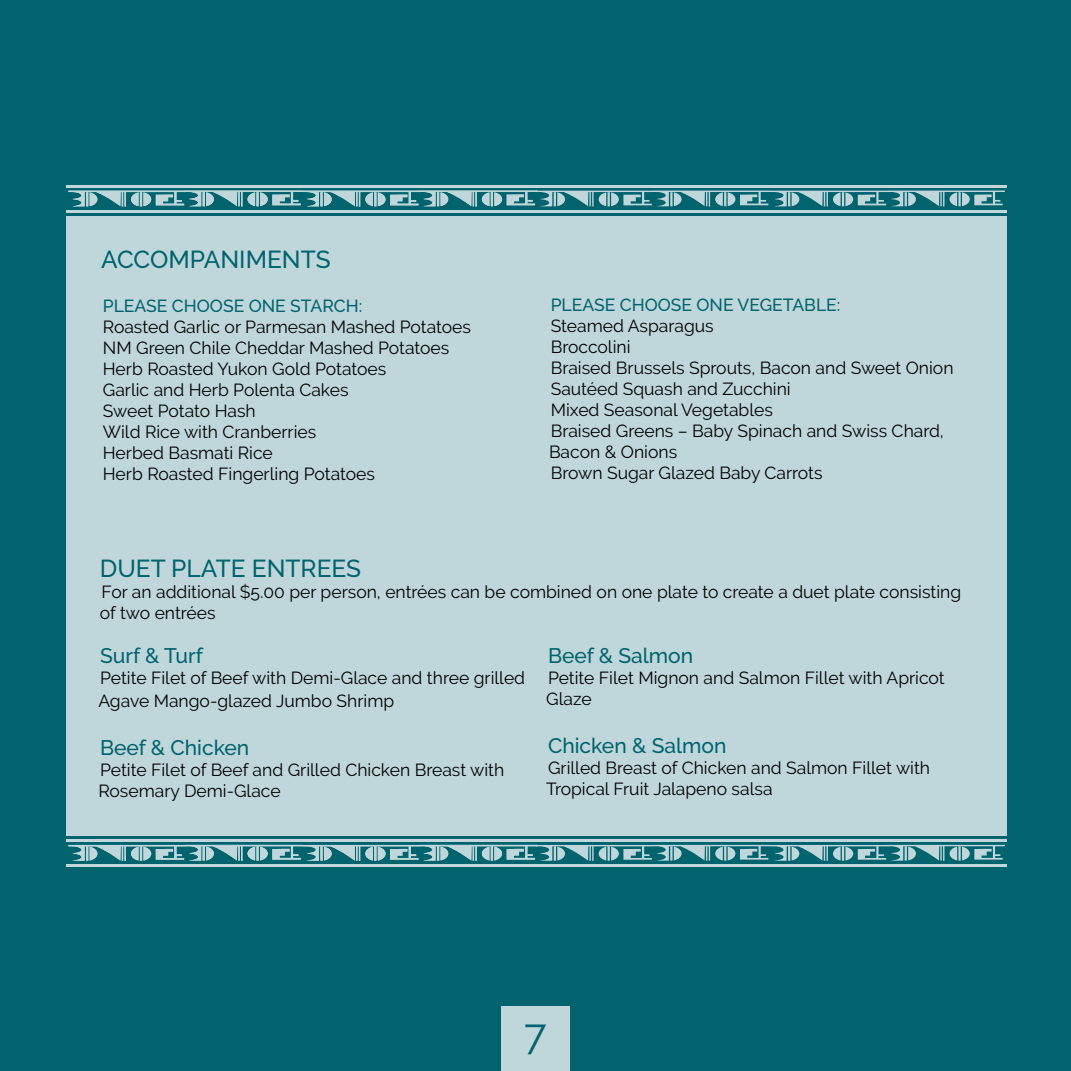
<style>
.page{position:relative;width:1071px;height:1071px;background:#00636e}
.page>*{position:absolute;margin:0;border:0;box-sizing:border-box;transform-origin:0 0}
.t1{font:42px "Raleway";color:#00636e}
.t2{font:500 24.5px "Raleway";color:#00636e}
.t3{font:500 21px "Raleway";color:#00636e}
.t4{font:17.5px/21px "Raleway";color:#000}
.t5{font:500 17.5px "Raleway";color:#00636e}
</style>
<div class="page">
<div style="left:66px;top:217px;width:941px;height:619px;background:#bfd7da"></div>
<hr style="left:66px;top:185px;width:941px;height:2px;background:#fff">
<hr style="left:66px;top:210px;width:941px;height:2px;background:#fff">
<svg style="left:68px;top:191px;width:937px;height:16px"></svg>
<hr style="left:66px;top:839px;width:941px;height:3px;background:#fff">
<hr style="left:66px;top:864px;width:941px;height:3px;background:#fff">
<svg style="left:68px;top:845px;width:937px;height:16px"></svg>
<div style="left:501px;top:1006px;width:69px;height:65px;background:#bfd7da"></div>
<h2 class="t2" style="left:101px;top:245px;width:231px">ACCOMPANIMENTS</h2>
<p class="t5" style="left:103px;top:296px;width:261px">PLEASE CHOOSE ONE STARCH:</p>
<p class="t4" style="left:103px;top:316px;width:370px">Roasted Garlic or Parmesan Mashed Potatoes<br>NM Green Chile Cheddar Mashed Potatoes<br>Herb Roasted Yukon Gold Potatoes<br>Garlic and Herb Polenta Cakes<br>Sweet Potato Hash<br>Wild Rice with Cranberries<br>Herbed Basmati Rice<br>Herb Roasted Fingerling Potatoes</p>
<p class="t5" style="left:551px;top:295px;width:291px">PLEASE CHOOSE ONE VEGETABLE:</p>
<p class="t4" style="left:549px;top:315px;width:406px">Steamed Asparagus<br>Broccolini<br>Braised Brussels Sprouts, Bacon and Sweet Onion<br>Sautéed Squash and Zucchini<br>Mixed Seasonal Vegetables<br>Braised Greens – Baby Spinach and Swiss Chard,<br>Bacon &amp; Onions<br>Brown Sugar Glazed Baby Carrots</p>
<h2 class="t2" style="left:100px;top:555px;width:263px">DUET PLATE ENTREES</h2>
<p class="t4" style="left:100px;top:582px;width:863px">For an additional $5.00 per person, entrées can be combined on one plate to create a duet plate consisting of two entrées</p>
<p class="t3" style="left:100px;top:644px;width:104px">Surf &amp; Turf</p>
<p class="t4" style="left:98px;top:666px;width:428px;line-height:23.1px">Petite Filet of Beef with Demi-Glace and three grilled<br>Agave Mango-glazed Jumbo Shrimp</p>
<p class="t3" style="left:100px;top:736px;width:151px">Beef &amp; Chicken</p>
<p class="t4" style="left:98px;top:760px;width:407px">Petite Filet of Beef and Grilled Chicken Breast with<br>Rosemary Demi-Glace</p>
<p class="t3" style="left:548px;top:644px;width:147px">Beef &amp; Salmon</p>
<p class="t4" style="left:546px;top:667px;width:400px">Petite Filet Mignon and Salmon Fillet with Apricot<br>Glaze</p>
<p class="t3" style="left:548px;top:734px;width:180px">Chicken &amp; Salmon</p>
<p class="t4" style="left:546px;top:758px;width:385px">Grilled Breast of Chicken and Salmon Fillet with<br>Tropical Fruit Jalapeno salsa</p>
<h1 class="t1" style="left:524px;top:1010px;width:24px">7</h1>
</div>
